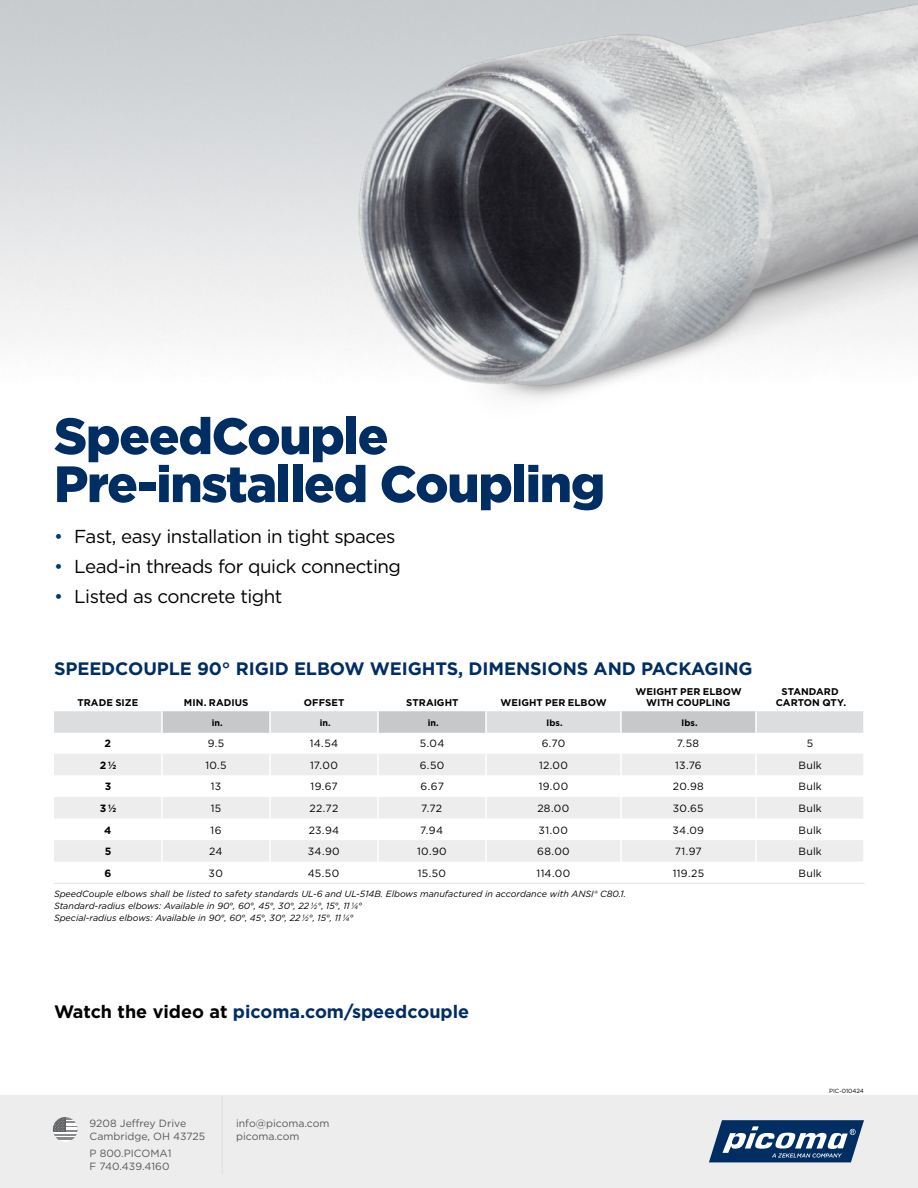
<style>
.page{position:relative;width:918px;height:1188px;background:#fff}
.page>*{position:absolute;margin:0;border:0;box-sizing:border-box;transform-origin:0 0}
.t1{font:900 51px/48px "Gotham";letter-spacing:-.025em;color:#002d62}
.t2{font:18.75px "Gotham";letter-spacing:-.025em;color:#000}
.t3{font:700 18px "Gotham";letter-spacing:-.005em;color:#002d62}
.t4{font:10.5px "Gotham";letter-spacing:.03em;color:#000}
.t5{font:10.5px/13.5px "Gotham";color:#58595b}
.t6{font:700 10.5px "Gotham";color:#000}
.t7{font:700 9.75px/10.5px "Gotham";letter-spacing:.005em;color:#000;text-align:center}
.t8{font:italic 9px/12px "Gotham";color:#000}
.t9{font:700 9px "Gotham";color:#000}
.t10{font:6px "Gotham";color:#000}
.s1{color:#033a6d}
.s2{color:#000}
</style>
<div class="page">
<img style="left:262px;top:0;width:656px;height:409px">
<svg style="left:54px;top:711px;width:809px;height:22px"></svg>
<svg style="left:54px;top:754px;width:809px;height:108px;fill:#ededee"></svg>
<hr style="left:161px;top:754px;width:2px;height:21px;background:#fff">
<hr style="left:269px;top:754px;width:2px;height:21px;background:#fff">
<hr style="left:377px;top:754px;width:2px;height:21px;background:#fff">
<hr style="left:485px;top:754px;width:2px;height:21px;background:#fff">
<hr style="left:620px;top:754px;width:2px;height:21px;background:#fff">
<hr style="left:755px;top:754px;width:2px;height:21px;background:#fff">
<hr style="left:161px;top:775px;width:2px;height:22px;background:#fff">
<hr style="left:269px;top:775px;width:2px;height:22px;background:#fff">
<hr style="left:377px;top:775px;width:2px;height:22px;background:#fff">
<hr style="left:485px;top:775px;width:2px;height:22px;background:#fff">
<hr style="left:620px;top:775px;width:2px;height:22px;background:#fff">
<hr style="left:755px;top:775px;width:2px;height:22px;background:#fff">
<hr style="left:161px;top:797px;width:2px;height:22px;background:#fff">
<hr style="left:269px;top:797px;width:2px;height:22px;background:#fff">
<hr style="left:377px;top:797px;width:2px;height:22px;background:#fff">
<hr style="left:485px;top:797px;width:2px;height:22px;background:#fff">
<hr style="left:620px;top:797px;width:2px;height:22px;background:#fff">
<hr style="left:755px;top:797px;width:2px;height:22px;background:#fff">
<hr style="left:161px;top:819px;width:2px;height:21px;background:#fff">
<hr style="left:269px;top:819px;width:2px;height:21px;background:#fff">
<hr style="left:377px;top:819px;width:2px;height:21px;background:#fff">
<hr style="left:485px;top:819px;width:2px;height:21px;background:#fff">
<hr style="left:620px;top:819px;width:2px;height:21px;background:#fff">
<hr style="left:755px;top:819px;width:2px;height:21px;background:#fff">
<hr style="left:161px;top:840px;width:2px;height:22px;background:#fff">
<hr style="left:269px;top:840px;width:2px;height:22px;background:#fff">
<hr style="left:377px;top:840px;width:2px;height:22px;background:#fff">
<hr style="left:485px;top:840px;width:2px;height:22px;background:#fff">
<hr style="left:620px;top:840px;width:2px;height:22px;background:#fff">
<hr style="left:755px;top:840px;width:2px;height:22px;background:#fff">
<hr style="left:161px;top:711px;width:2px;height:22px;background:#fff">
<hr style="left:269px;top:711px;width:2px;height:22px;background:#fff">
<hr style="left:377px;top:711px;width:2px;height:22px;background:#fff">
<hr style="left:485px;top:711px;width:2px;height:22px;background:#fff">
<hr style="left:620px;top:711px;width:2px;height:22px;background:#fff">
<hr style="left:755px;top:711px;width:2px;height:22px;background:#fff">
<hr style="left:54px;top:883px;width:108px;height:1px;background:#e1e2e3">
<hr style="left:162px;top:883px;width:108px;height:1px;background:#e1e2e3">
<hr style="left:270px;top:883px;width:108px;height:1px;background:#e1e2e3">
<hr style="left:378px;top:883px;width:108px;height:1px;background:#e1e2e3">
<hr style="left:486px;top:883px;width:135px;height:1px;background:#e1e2e3">
<hr style="left:621px;top:883px;width:135px;height:1px;background:#e1e2e3">
<hr style="left:756px;top:883px;width:109px;height:1px;background:#e1e2e3">
<div style="left:0;top:1096px;width:918px;height:92px;background:#ededee"></div>
<hr style="left:222px;top:1096px;width:1px;height:78px;background:#dcddde">
<svg style="left:709px;top:1120px;width:155px;height:42px"></svg>
<svg style="left:53px;top:1117px;width:25px;height:25px"></svg>
<h1 class="t1" style="left:54px;top:412px;width:553px">SpeedCouple<br>Pre-installed Coupling</h1>
<h2 class="t2" style="left:54px;top:524px;width:343px"><span class="s1">•</span> Fast, easy installation in tight spaces</h2>
<h2 class="t2" style="left:54px;top:554px;width:349px"><span class="s1">•</span> Lead-in threads for quick connecting</h2>
<h2 class="t2" style="left:54px;top:585px;width:230px"><span class="s1">•</span> Listed as concrete tight</h2>
<h3 class="t3" style="left:54px;top:657px;width:700px">SPEEDCOUPLE 90° RIGID ELBOW WEIGHTS, DIMENSIONS AND PACKAGING</h3>
<p class="t7" style="left:77px;top:697px;width:62px">TRADE SIZE</p>
<p class="t7" style="left:184px;top:697px;width:66px">MIN. RADIUS</p>
<p class="t7" style="left:304px;top:697px;width:42px">OFFSET</p>
<p class="t7" style="left:406px;top:697px;width:54px">STRAIGHT</p>
<p class="t7" style="left:500px;top:697px;width:108px">WEIGHT PER ELBOW</p>
<p class="t7" style="left:635px;top:687px;width:108px">WEIGHT PER ELBOW<br>WITH COUPLING</p>
<p class="t7" style="left:776px;top:687px;width:72px">STANDARD<br>CARTON QTY.</p>
<p class="t9" style="left:212px;top:717px;width:13px">in.</p>
<p class="t9" style="left:320px;top:717px;width:13px">in.</p>
<p class="t9" style="left:428px;top:717px;width:13px">in.</p>
<p class="t9" style="left:547px;top:717px;width:17px">lbs.</p>
<p class="t9" style="left:682px;top:717px;width:17px">lbs.</p>
<p class="t6" style="left:105px;top:736px;width:8px">2</p>
<p class="t4" style="left:208px;top:737px;width:18px">9.5</p>
<p class="t4" style="left:310px;top:737px;width:30px">14.54</p>
<p class="t4" style="left:420px;top:737px;width:26px">5.04</p>
<p class="t4" style="left:542px;top:737px;width:25px">6.70</p>
<p class="t4" style="left:677px;top:737px;width:24px">7.58</p>
<p class="t4" style="left:807px;top:737px;width:8px">5</p>
<p class="t6" style="left:100px;top:758px;width:18px">2 1/2</p>
<p class="t4" style="left:205px;top:758px;width:23px">10.5</p>
<p class="t4" style="left:310px;top:758px;width:29px">17.00</p>
<p class="t4" style="left:420px;top:758px;width:26px">6.50</p>
<p class="t4" style="left:539px;top:758px;width:30px">12.00</p>
<p class="t4" style="left:675px;top:758px;width:28px">13.76</p>
<p class="t4" style="left:798px;top:758px;width:25px">Bulk</p>
<p class="t6" style="left:105px;top:780px;width:8px">3</p>
<p class="t4" style="left:211px;top:780px;width:12px">13</p>
<p class="t4" style="left:311px;top:780px;width:29px">19.67</p>
<p class="t4" style="left:421px;top:780px;width:25px">6.67</p>
<p class="t4" style="left:539px;top:780px;width:31px">19.00</p>
<p class="t4" style="left:673px;top:780px;width:33px">20.98</p>
<p class="t4" style="left:798px;top:780px;width:25px">Bulk</p>
<p class="t6" style="left:100px;top:801px;width:18px">3 1/2</p>
<p class="t4" style="left:211px;top:801px;width:12px">15</p>
<p class="t4" style="left:310px;top:801px;width:30px">22.72</p>
<p class="t4" style="left:421px;top:801px;width:23px">7.72</p>
<p class="t4" style="left:537px;top:801px;width:33px">28.00</p>
<p class="t4" style="left:673px;top:801px;width:32px">30.65</p>
<p class="t4" style="left:798px;top:801px;width:25px">Bulk</p>
<p class="t6" style="left:104px;top:823px;width:9px">4</p>
<p class="t4" style="left:211px;top:823px;width:12px">16</p>
<p class="t4" style="left:309px;top:823px;width:32px">23.94</p>
<p class="t4" style="left:420px;top:823px;width:24px">7.94</p>
<p class="t4" style="left:539px;top:823px;width:31px">31.00</p>
<p class="t4" style="left:672px;top:823px;width:33px">34.09</p>
<p class="t4" style="left:798px;top:823px;width:25px">Bulk</p>
<p class="t6" style="left:105px;top:844px;width:8px">5</p>
<p class="t4" style="left:209px;top:845px;width:15px">24</p>
<p class="t4" style="left:308px;top:845px;width:33px">34.90</p>
<p class="t4" style="left:417px;top:845px;width:31px">10.90</p>
<p class="t4" style="left:537px;top:845px;width:34px">68.00</p>
<p class="t4" style="left:675px;top:845px;width:29px">71.97</p>
<p class="t4" style="left:798px;top:845px;width:25px">Bulk</p>
<p class="t6" style="left:105px;top:866px;width:8px">6</p>
<p class="t4" style="left:209px;top:866px;width:16px">30</p>
<p class="t4" style="left:308px;top:866px;width:33px">45.50</p>
<p class="t4" style="left:418px;top:866px;width:30px">15.50</p>
<p class="t4" style="left:537px;top:866px;width:35px">114.00</p>
<p class="t4" style="left:673px;top:866px;width:33px">119.25</p>
<p class="t4" style="left:798px;top:866px;width:25px">Bulk</p>
<p class="t8" style="left:54px;top:888px;width:574px">SpeedCouple elbows shall be listed to safety standards UL-6 and UL-514B. Elbows manufactured in accordance with ANSI® C80.1.<br>Standard-radius elbows: Available in 90°, 60°, 45°, 30°, 22 1/2°, 15°, 11 1/4°<br>Special-radius elbows: Available in 90°, 60°, 45°, 30°, 22 1/2°, 15°, 11 1/4°</p>
<h3 class="t3" style="left:54px;top:1000px;width:417px"><span class="s2">Watch the video at</span> picoma.com/speedcouple</h3>
<p class="t5" style="left:90px;top:1116px;width:117px">9208 Jeffrey Drive<br>Cambridge, OH 43725</p>
<p class="t5" style="left:90px;top:1146px;width:83px">P 800.PICOMA1<br>F 740.439.4160</p>
<p class="t5" style="left:236px;top:1116px;width:95px">info@picoma.com picoma.com</p>
<p class="t10" style="left:829px;top:1087px;width:36px">PIC-010424</p>
</div>
